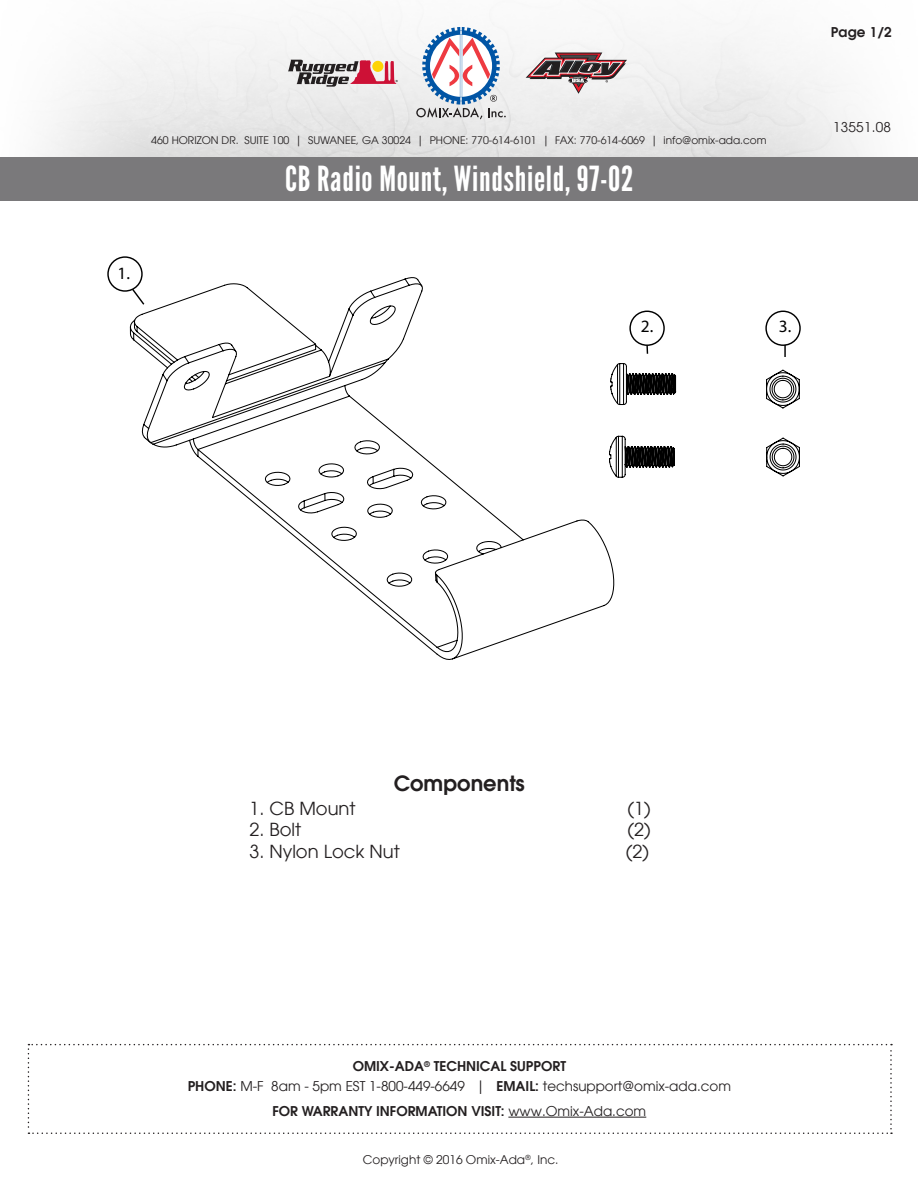
<style>
.page{position:relative;width:918px;height:1188px;background:#fff}
.page>*{position:absolute;margin:0;border:0;box-sizing:border-box;transform-origin:0 0}
.t1{font:34.5px "League Gothic";letter-spacing:.02em;color:#fff}
.t2{font:600 21px "Avant Garde LT";color:#231f20}
.t3{font:18px "Avant Garde LT";color:#231f20}
.t4{font:17.4px "Myriad Pro";color:#000}
.t5{font:600 13.5px "Avant Garde LT";color:#231f20}
.t6{font:13.5px "Avant Garde LT";color:#231f20}
.t7{font:12px "Avant Garde LT";color:#231f20}
.t8{font:10.5px "Avant Garde LT";color:#231f20}
.s1{font-weight:600}
.s2{font-weight:400}
</style>
<div class="page">
<svg style="left:416px;top:27px;width:90px;height:92px"></svg>
<svg style="left:526px;top:53px;width:101px;height:41px"></svg>
<svg style="left:288px;top:60px;width:110px;height:27px"></svg>
<div style="left:1px;top:157px;width:917px;height:44px;background:#7a797b"></div>
<svg style="left:28px;top:1044px;width:864px;height:90px"></svg>
<hr style="left:508px;top:1117px;width:138px;height:1px;background:#231f20">
<svg style="left:129px;top:277px;width:486px;height:383px"></svg>
<svg style="left:766px;top:437px;width:34px;height:40px"></svg>
<svg style="left:766px;top:369px;width:34px;height:40px"></svg>
<div style="left:629px;top:311px;width:36px;height:35px;border:1px solid #000;border-radius:50%"></div>
<div style="left:765px;top:311px;width:36px;height:35px;border:1px solid #000;border-radius:50%"></div>
<div style="left:107px;top:256px;width:36px;height:36px;border:1px solid #000;border-radius:50%"></div>
<svg style="left:131px;top:287px;width:15px;height:19px"></svg>
<svg style="left:608px;top:345px;width:69px;height:148px"></svg>
<svg style="left:784px;top:345px;width:2px;height:12px"></svg>
<p class="t8" style="left:151px;top:134px;width:617px">460 HORIZON DR. SUITE 100 | SUWANEE, GA 30024 | PHONE: 770-614-6101 | FAX: 770-614-6069 | info@omix-ada.com</p>
<h1 class="t1" style="left:285px;top:159px;width:350px">CB Radio Mount, Windshield, 97-02</h1>
<p class="t4" style="left:117px;top:262px;width:14px">1.</p>
<p class="t4" style="left:641px;top:316px;width:14px">2.</p>
<p class="t4" style="left:779px;top:316px;width:14px">3.</p>
<p class="t5" style="left:831px;top:23px;width:63px">Page 1/2</p>
<p class="t6" style="left:833px;top:119px;width:59px">13551.08</p>
<p class="t2" style="left:394px;top:770px;width:133px">Components</p>
<p class="t3" style="left:249px;top:797px;width:108px">1. CB Mount</p>
<p class="t3" style="left:627px;top:797px;width:25px">(1)</p>
<p class="t3" style="left:249px;top:819px;width:53px">2. Bolt</p>
<p class="t3" style="left:627px;top:819px;width:25px">(2)</p>
<p class="t3" style="left:249px;top:841px;width:152px">3. Nylon Lock Nut</p>
<p class="t3" style="left:626px;top:841px;width:25px">(2)</p>
<p class="t5" style="left:353px;top:1058px;width:215px">OMIX-ADA<sup>®</sup> TECHNICAL SUPPORT</p>
<p class="t6" style="left:188px;top:1078px;width:545px"><span class="s1">PHONE:</span> M-F 8am - 5pm EST 1-800-449-6649 | <span class="s1">EMAIL:</span> techsupport@omix-ada.com</p>
<p class="t5" style="left:272px;top:1102px;width:375px">FOR WARRANTY INFORMATION VISIT: <span class="s2">www.Omix-Ada.com</span></p>
<p class="t7" style="left:363px;top:1153px;width:197px">Copyright © 2016 Omix-Ada<sup>®</sup>, Inc.</p>
</div>
